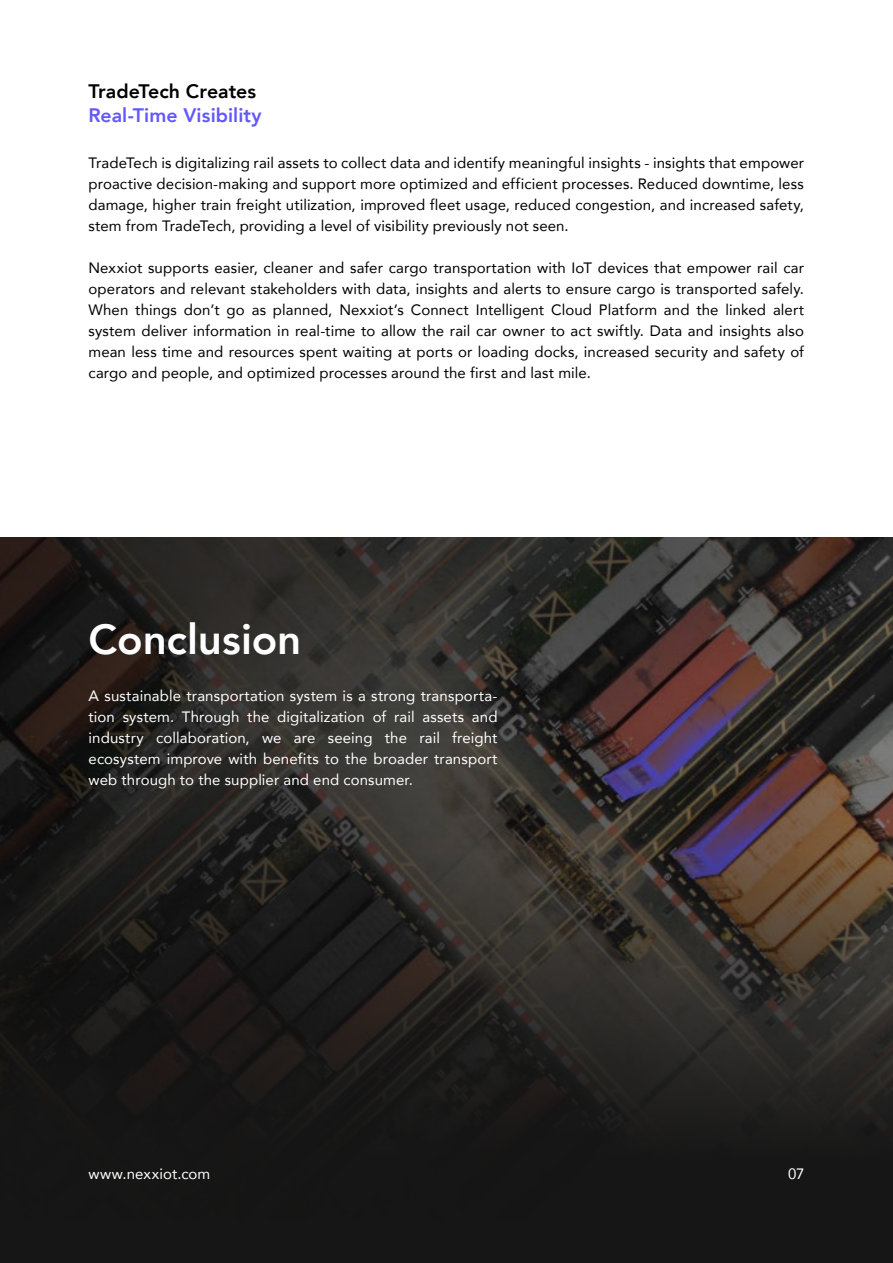
<style>
.page{position:relative;width:893px;height:1263px;background:#fff}
.page>*{position:absolute;margin:0;border:0;box-sizing:border-box;transform-origin:0 0}
.t1{font:800 42px "Avenir";color:#fff}
.t2{font:800 19.5px "Avenir";letter-spacing:.005em;color:#6357ff}
.t3{font:800 19.5px "Avenir";color:#000}
.t4{font:15px/21px "Avenir";letter-spacing:.005em;color:#000;text-align:justify}
.t5{font:15px/21px "Avenir";letter-spacing:.01em;color:#fff;text-align:justify}
</style>
<div class="page">
<div style="left:0;top:1050px;width:893px;height:213px;background:#161616"></div>
<svg style="left:0;top:925px;width:893px;height:203px"></svg>
<svg style="left:0;top:538px;width:893px;height:387px;background:#342d2b"></svg>
<h2 class="t3" style="left:88px;top:76px;width:169px">TradeTech Creates</h2>
<h2 class="t2" style="left:88px;top:100px;width:175px">Real-Time Visibility</h2>
<p class="t4" style="left:88px;top:152px;width:717px">TradeTech is digitalizing rail assets to collect data and identify meaningful insights - insights that empower proactive decision-making and support more optimized and efficient processes. Reduced downtime, less damage, higher train freight utilization, improved fleet usage, reduced congestion, and increased safety, stem from TradeTech, providing a level of visibility previously not seen.</p>
<p class="t4" style="left:88px;top:257px;width:717px">Nexxiot supports easier, cleaner and safer cargo transportation with IoT devices that empower rail car operators and relevant stakeholders with data, insights and alerts to ensure cargo is transported safely.<br>When things don’t go as planned, Nexxiot’s Connect Intelligent Cloud Platform and the linked alert system deliver information in real-time to allow the rail car owner to act swiftly. Data and insights also mean less time and resources spent waiting at ports or loading docks, increased security and safety of cargo and people, and optimized processes around the first and last mile.</p>
<h1 class="t1" style="left:88px;top:607px;width:214px">Conclusion</h1>
<p class="t5" style="left:89px;top:685px;width:410px">A sustainable transportation system is a strong transporta&shy;tion system. Through the digitalization of rail assets and industry collaboration, we are seeing the rail freight ecosystem improve with benefits to the broader transport web through to the supplier and end consumer.</p>
<p class="t5" style="left:88px;top:1162px;width:123px">www.nexxiot.com</p>
<p class="t5" style="left:788px;top:1162px;width:18px">07</p>
</div>
